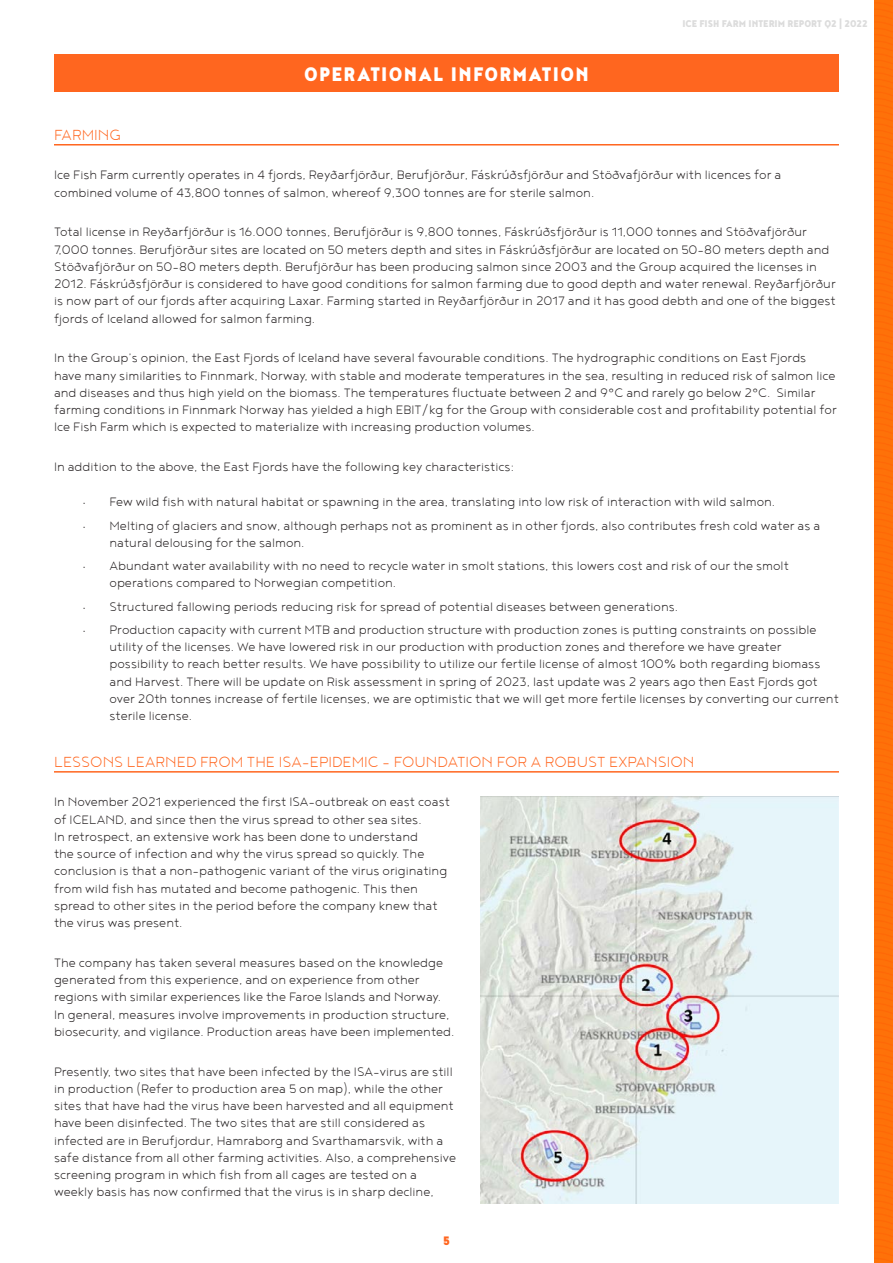
<style>
.page{position:relative;width:893px;height:1263px;background:#fff}
.page>*{position:absolute;margin:0;border:0;box-sizing:border-box;transform-origin:0 0}
.Heading_1{font:900 24px "Noyh Geometric Slim";letter-spacing:.055em;color:#fff}
.Heading_3{font:300 18px "Noyh W01";color:#ff661f}
.t1{font:300 15px/17.2px "Noyh W01";color:#231f20}
.t2{font:900 15px "Noyh Geometric Slim";color:#ff661f}
.t3{font:900 12px "Noyh Geometric Slim";color:#dcdcdc}
</style>
<div class="page">
<div style="left:875px;top:0;width:18px;height:1263px;background:#fe7109"></div>
<div style="left:54px;top:54px;width:785px;height:38px;background:#ff661f"></div>
<hr style="left:54px;top:144px;width:785px;height:2px;background:#ff661f">
<hr style="left:54px;top:771px;width:785px;height:2px;background:#ff661f">
<img style="left:480px;top:797px;width:359px;height:406px">
<p class="Heading_1" style="left:304px;top:60px;width:286px">OPERATIONAL INFORMATION</p>
<p class="t3" style="left:682px;top:16px;width:187px">ICE FISH FARM INTERIM REPORT Q2 | 2022</p>
<p class="Heading_3" style="left:54px;top:125px;width:69px">FARMING</p>
<p class="t1" style="left:54px;top:166px;width:729px">Ice Fish Farm currently operates in 4 fjords, Reyðarfjörður, Berufjörður, Fáskrúðsfjörður and Stöðvafjörður with licences for a combined volume of 43,800 tonnes of salmon, whereof 9,300 tonnes are for sterile salmon.</p>
<p class="t1" style="left:54px;top:223px;width:783px">Total license in Reyðarfjörður is 16.000 tonnes, Berufjörður is 9,800 tonnes, Fáskrúðsfjörður is 11,000 tonnes and Stöðvafjörður 7,000 tonnes. Berufjörður sites are located on 50 meters depth and sites in Fáskrúðsfjörður are located on 50-80 meters depth and Stöðvafjörður on 50-80 meters depth. Berufjörður has been producing salmon since 2003 and the Group acquired the licenses in 2012. Fáskrúðsfjörður is considered to have good conditions for salmon farming due to good depth and water renewal. Reyðarfjörður is now part of our fjords after acquiring Laxar. Farming started in Reyðarfjörður in 2017 and it has good debth and one of the biggest fjords of Iceland allowed for salmon farming.</p>
<p class="t1" style="left:54px;top:349px;width:784px">In the Group’s opinion, the East Fjords of Iceland have several favourable conditions. The hydrographic conditions on East Fjords have many similarities to Finnmark, Norway, with stable and moderate temperatures in the sea, resulting in reduced risk of salmon lice and diseases and thus high yield on the biomass. The temperatures fluctuate between 2 and 9°C and rarely go below 2°C. Similar farming conditions in Finnmark Norway has yielded a high EBIT/kg for the Group with considerable cost and profitability potential for Ice Fish Farm which is expected to materialize with increasing production volumes.</p>
<p class="t1" style="left:54px;top:458px;width:461px">In addition to the above, the East Fjords have the following key characteristics:</p>
<p class="t1" style="left:82px;top:493px;width:694px">• Few wild fish with natural habitat or spawning in the area, translating into low risk of interaction with wild salmon.</p>
<p class="t1" style="left:110px;top:516px;width:712px;text-indent:-27px">• Melting of glaciers and snow, although perhaps not as prominent as in other fjords, also contributes fresh cold water as a natural delousing for the salmon.</p>
<p class="t1" style="left:110px;top:557px;width:681px;text-indent:-27px">• Abundant water availability with no need to recycle water in smolt stations, this lowers cost and risk of our the smolt operations compared to Norwegian competition.</p>
<p class="t1" style="left:82px;top:597px;width:597px">• Structured fallowing periods reducing risk for spread of potential diseases between generations.</p>
<p class="t1" style="left:110px;top:620px;width:731px;text-indent:-27px">• Production capacity with current MTB and production structure with production zones is putting constraints on possible utility of the licenses. We have lowered risk in our production with production zones and therefore we have greater possibility to reach better results. We have possibility to utilize our fertile license of almost 100% both regarding biomass and Harvest. There will be update on Risk assessment in spring of 2023, last update was 2 years ago then East Fjords got over 20th tonnes increase of fertile licenses, we are optimistic that we will get more fertile licenses by converting our current sterile license.</p>
<p class="Heading_3" style="left:54px;top:752px;width:642px">LESSONS LEARNED FROM THE ISA-EPIDEMIC – FOUNDATION FOR A ROBUST EXPANSION</p>
<p class="t1" style="left:54px;top:793px;width:397px">In November 2021 experienced the first ISA-outbreak on east coast of ICELAND, and since then the virus spread to other sea sites.<br>In retrospect, an extensive work has been done to understand<br>the source of infection and why the virus spread so quickly. The conclusion is that a non-pathogenic variant of the virus originating from wild fish has mutated and become pathogenic. This then spread to other sites in the period before the company knew that the virus was present.</p>
<p class="t1" style="left:54px;top:953px;width:402px">The company has taken several measures based on the knowledge generated from this experience, and on experience from other regions with similar experiences like the Faroe Islands and Norway.<br>In general, measures involve improvements in production structure, biosecurity, and vigilance. Production areas have been implemented.</p>
<p class="t1" style="left:54px;top:1062px;width:404px">Presently, two sites that have been infected by the ISA-virus are still in production (Refer to production area 5 on map), while the other sites that have had the virus have been harvested and all equipment have been disinfected. The two sites that are still considered as infected are in Berufjordur, Hamraborg and Svarthamarsvik, with a safe distance from all other farming activities. Also, a comprehensive screening program in which fish from all cages are tested on a weekly basis has now confirmed that the virus is in sharp decline,</p>
<p class="t2" style="left:443px;top:1231px;width:8px">5</p>
</div>
